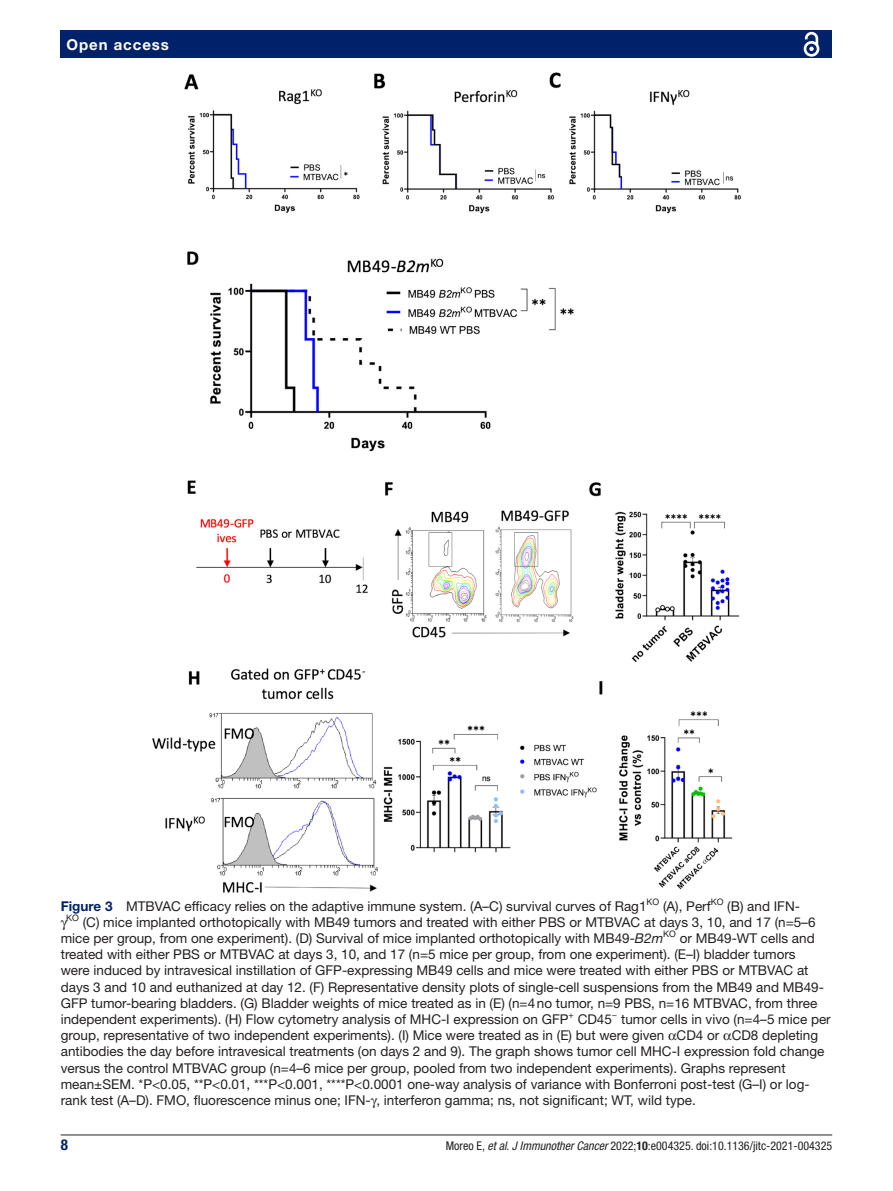
<style>
.page{position:relative;width:893px;height:1191px;background:#fff}
.page>*{position:absolute;margin:0;border:0;box-sizing:border-box;transform-origin:0 0}
.t1{font:700 15px "Helvetica Neue LT Std";letter-spacing:.065em;color:#fff}
.t2{font:700 condensed 15px "Helvetica Neue LT Std";color:#00226b}
.t3{font:13.5px/16.2px "Helvetica Neue LT Std";color:#231f20}
.t4{font:condensed 12px "Helvetica Neue LT Std";color:#231f20}
.t5{font:9px "Helvetica Neue LT Std";color:#231f20}
.s1{font-weight:700;color:#00226b}
.s2{font-style:italic}
.s3{font-weight:700}
</style>
<div class="page">
<hr style="left:61px;top:1134px;width:771px;height:1px;background:#231f20">
<div style="left:61px;top:31px;width:771px;height:27px;background:#00226b"></div>
<svg style="left:803px;top:31px;width:17px;height:26px"></svg>
<img style="left:153px;top:73px;width:587px;height:820px">
<p class="t1" style="left:66px;top:35px;width:104px">Open access</p>
<p class="t3" style="left:61px;top:897px;width:587px"><span class="s1">Figure 3</span> MTBVAC efficacy relies on the adaptive immune system. (A–C) survival curves of Rag1</p>
<p class="t5" style="left:646px;top:896px;width:14px">KO</p>
<p class="t3" style="left:663px;top:897px;width:49px">(A), Perf</p>
<p class="t5" style="left:711px;top:896px;width:14px">KO</p>
<p class="t3" style="left:727px;top:897px;width:74px">(B) and IFN-</p>
<p class="t5" style="left:66px;top:912px;width:14px">KO</p>
<p class="t3" style="left:61px;top:913px;width:765px;text-indent:22px">(C) mice implanted orthotopically with MB49 tumors and treated with either PBS or MTBVAC at days 3, 10, and 17 (n=5–6 mice per group, from one experiment). (D) Survival of mice implanted orthotopically with MB49-<span class="s2">B2m</span><sup>KO</sup> or MB49-WT cells and treated with either PBS or MTBVAC at days 3, 10, and 17 (n=5 mice per group, from one experiment). (E–I) bladder tumors were induced by intravesical instillation of GFP-expressing MB49 cells and mice were treated with either PBS or MTBVAC at days 3 and 10 and euthanized at day 12. (F) Representative density plots of single-cell suspensions from the MB49 and MB49- GFP tumor-bearing bladders. (G) Bladder weights of mice treated as in (E) (n=4no tumor, n=9 PBS, n=16 MTBVAC, from three independent experiments). (H) Flow cytometry analysis of MHC-I expression on GFP<sup>+</sup> CD45</p>
<p class="t3" style="left:61px;top:1011px;width:771px;text-indent:560px">tumor cells in vivo (n=4–5 mice per group, representative of two independent experiments). (I) Mice were treated as in (E) but were given CD4 or CD8 depleting antibodies the day before intravesical treatments (on days 2 and 9). The graph shows tumor cell MHC-I expression fold change versus the control MTBVAC group (n=4–6 mice per group, pooled from two independent experiments). Graphs represent mean±SEM. *P&lt;0.05, **P&lt;0.01, ***P&lt;0.001, ****P&lt;0.0001 one-way analysis of variance with Bonferroni post-test (G–I) or log&shy;rank test (A–D). FMO, fluorescence minus one; IFN- , interferon gamma; ns, not significant; WT, wild type.</p>
<p class="t5" style="left:612px;top:1009px;width:7px">−</p>
<p class="t2" style="left:61px;top:1135px;width:9px">8</p>
<p class="t4" style="left:446px;top:1138px;width:388px">Moreo E, <span class="s2">et al</span>. <span class="s2">J Immunother Cancer</span> 2022;<span class="s3">10</span>:e004325. doi:10.1136/jitc-2021-004325</p>
</div>
